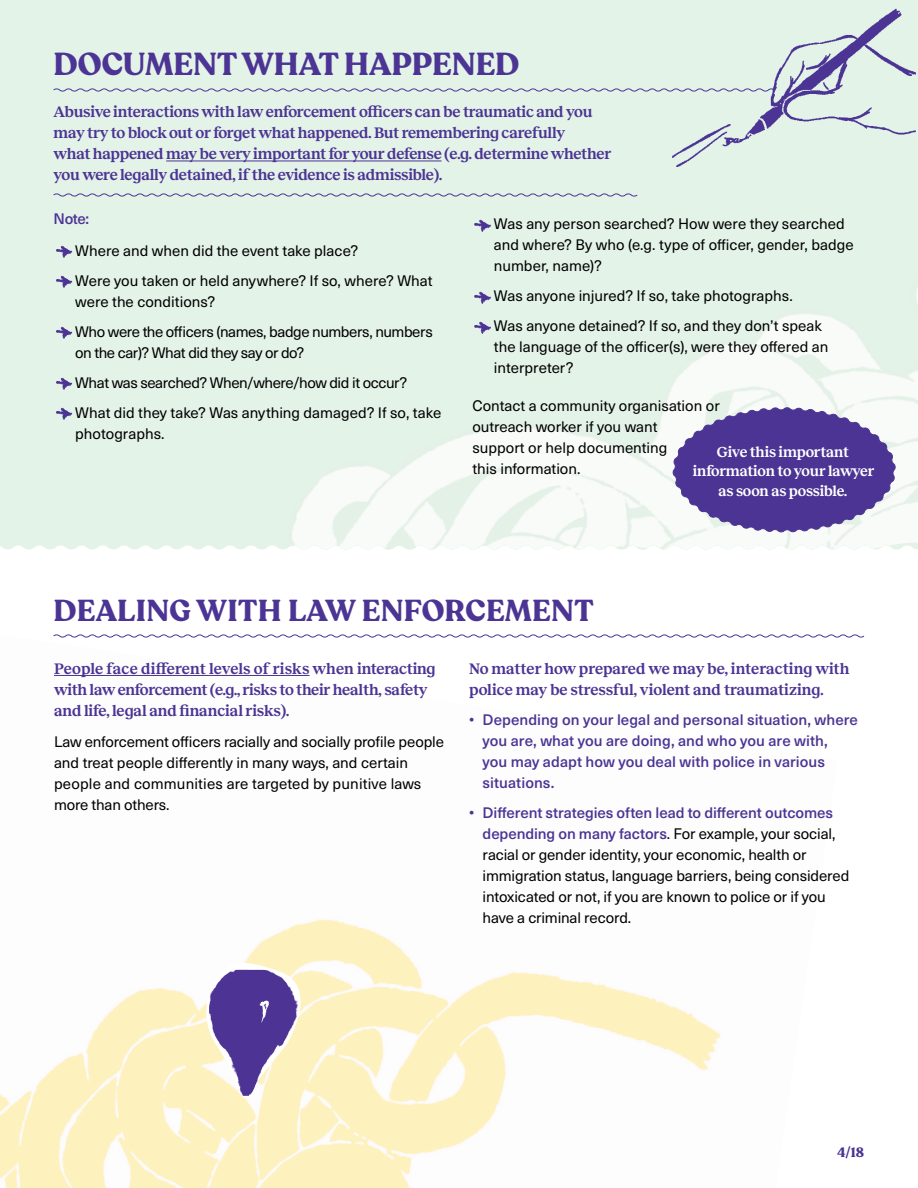
<style>
.page{position:relative;width:918px;height:1188px;background:#fff}
.page>*{position:absolute;margin:0;border:0;box-sizing:border-box;transform-origin:0 0}
.Supratitle{font:700 31.5px "Recoleta";color:#4c3494}
.title_level_2{font:700 30px "Recoleta";letter-spacing:.01em;color:#4c3494}
.Highlight_substyle{font:600 15.75px/21px "Reckless";letter-spacing:-.015em;color:#4c3494}
.Highlight{font:600 15.75px/21px "Reckless";letter-spacing:-.01em;color:#4c3494}
.Table_Content{font:15px/21px "Neue Haas Unica W1 G";letter-spacing:-.005em;color:#000}
.Arrows{font:15px/21px "Neue Haas Unica W1 G";color:#000}
.Arrows-2{font:500 15px/21px "Neue Haas Unica W1 G";letter-spacing:.005em;color:#4c3494}
.Arrows-3{font:15px/21px "Neue Haas Unica W1 G";letter-spacing:-.03em;color:#000}
.Table_Content-2{font:600 15px/19.5px "Reckless";letter-spacing:-.01em;color:#fff;text-align:center}
.t1{font:700 13.5px "Recoleta";color:#4c3494}
.s1{font-weight:500;color:#4c3494}
</style>
<div class="page">
<div style="left:0;top:0;width:918px;height:549px;background:#e4f3e8"></div>
<div style="left:277px;top:264px;width:641px;height:285px;background:#e4f3e8"></div>
<img style="left:278px;top:275px;width:640px;height:275px">
<svg style="left:673px;top:406px;width:223px;height:127px"></svg>
<img style="left:0;top:919px;width:721px;height:269px">
<svg style="left:202px;top:957px;width:117px;height:143px"></svg>
<img style="left:209px;top:970px;width:89px;height:126px">
<hr style="left:54px;top:675px;width:256px;height:1px;background:#4c3494">
<img style="left:54px;top:244px;width:21px;height:16px">
<img style="left:54px;top:274px;width:21px;height:16px">
<img style="left:54px;top:325px;width:21px;height:16px">
<img style="left:54px;top:376px;width:21px;height:16px">
<img style="left:54px;top:406px;width:21px;height:16px">
<svg style="left:53px;top:192px;width:585px;height:6px"></svg>
<img style="left:472px;top:218px;width:22px;height:16px">
<img style="left:472px;top:290px;width:22px;height:16px">
<img style="left:472px;top:320px;width:22px;height:16px">
<svg style="left:53px;top:634px;width:812px;height:4px"></svg>
<div style="left:646px;top:0;width:269px;height:272px;background:#e4f3e8"></div>
<div style="left:53px;top:37px;width:859px;height:130px;background:#e4f3e8"></div>
<p class="Supratitle" style="left:54px;top:44px;width:467px">DOCUMENT WHAT HAPPENED</p>
<p class="Highlight_substyle" style="left:54px;top:100px;width:559px">Abusive interactions with law enforcement officers can be traumatic and you may try to block out or forget what happened. But remembering carefully<br>what happened may be very important for your defense (e.g. determine whether you were legally detained, if the evidence is admissible).</p>
<p class="Arrows" style="left:494px;top:213px;width:361px">Was any person searched? How were they searched and where? By who (e.g. type of officer, gender, badge number, name)?</p>
<p class="Arrows" style="left:494px;top:285px;width:300px">Was anyone injured? If so, take photographs.</p>
<p class="Arrows" style="left:494px;top:315px;width:336px">Was anyone detained? If so, and they don’t speak the language of the officer(s), were they offered an interpreter?</p>
<p class="Table_Content" style="left:472px;top:394px;width:249px">Contact a community organisation or outreach worker if you want<br>support or help documenting<br>this information.</p>
<p class="Arrows-2" style="left:54px;top:207px;width:37px">Note:</p>
<p class="Arrows" style="left:75px;top:239px;width:284px">Where and when did the event take place?</p>
<p class="Arrows" style="left:75px;top:269px;width:359px">Were you taken or held anywhere? If so, where? What were the conditions?</p>
<p class="Arrows-3" style="left:75px;top:320px;width:359px">Who were the officers (names, badge numbers, numbers on the car)? What did they say or do?</p>
<p class="Arrows-3" style="left:75px;top:371px;width:334px">What was searched? When/where/how did it occur?</p>
<p class="Arrows" style="left:75px;top:401px;width:368px">What did they take? Was anything damaged? If so, take photographs.</p>
<p class="Table_Content-2" style="left:693px;top:441px;width:183px">Give this important information to your lawyer as soon as possible.</p>
<p class="title_level_2" style="left:54px;top:592px;width:541px">DEALING WITH LAW ENFORCEMENT</p>
<p class="Highlight" style="left:54px;top:656px;width:383px">People face different levels of risks when interacting with law enforcement (e.g., risks to their health, safety and life, legal and financial risks).</p>
<p class="Table_Content" style="left:54px;top:730px;width:391px">Law enforcement officers racially and socially profile people and treat people differently in many ways, and certain people and communities are targeted by punitive laws more than others.</p>
<p class="Highlight" style="left:469px;top:656px;width:382px">No matter how prepared we may be, interacting with police may be stressful, violent and traumatizing.</p>
<p class="Arrows-2" style="left:483px;top:708px;width:377px;text-indent:-14px">• Depending on your legal and personal situation, where you are, what you are doing, and who you are with,<br>you may adapt how you deal with police in various situations.</p>
<p class="Table_Content" style="left:483px;top:801px;width:368px;text-indent:-14px"><span class="s1">• Different strategies often lead to different outcomes depending on many factors</span>. For example, your social, racial or gender identity, your economic, health or immigration status, language barriers, being considered intoxicated or not, if you are known to police or if you have a criminal record.</p>
<p class="t1" style="left:837px;top:1143px;width:28px">4/18</p>
</div>
